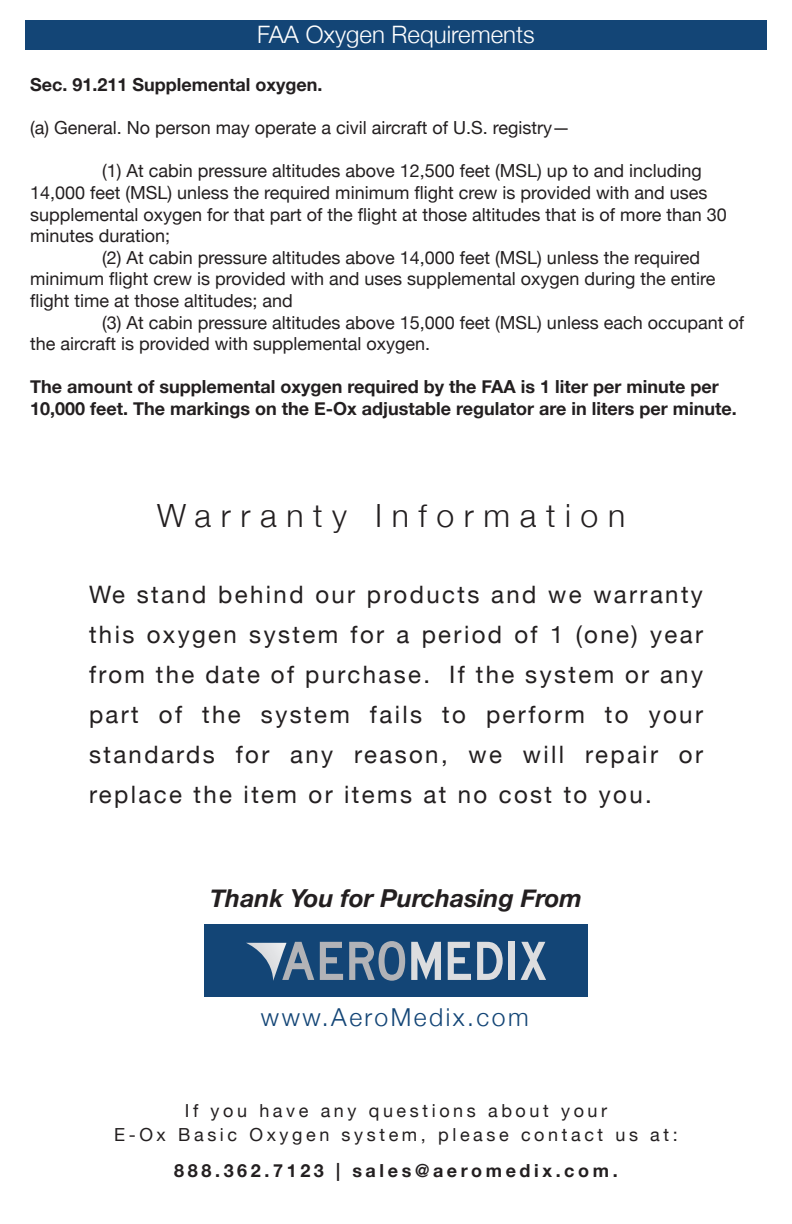
<style>
.page{position:relative;width:792px;height:1224px;background:#fff}
.page>*{position:absolute;margin:0;border:0;box-sizing:border-box;transform-origin:0 0}
.t1{font:300 32px "Helvetica Neue";letter-spacing:.3em;color:#231f20}
.t2{font:italic 700 24.8px "Helvetica Neue";color:#231f20}
.t3{font:300 24.8px "Helvetica Neue";letter-spacing:.1em;color:#134576}
.t4{font:24px/40px "Helvetica Neue";letter-spacing:.1em;color:#231f20;text-align:justify}
.t5{font:300 24px "Helvetica Neue";color:#fff}
.t6{font:18px "Helvetica Neue";color:#231f20}
.t7{font:700 18px/21.6px "Helvetica Neue";color:#231f20}
.t8{font:18px/24px "Helvetica Neue";letter-spacing:.2em;color:#231f20;text-align:center}
.t9{font:700 18px "Helvetica Neue";letter-spacing:.2em;color:#231f20}
</style>
<div class="page">
<div style="left:25px;top:20px;width:742px;height:30px;background:#134576"></div>
<div style="left:204px;top:924px;width:384px;height:73px;background:#134576"></div>
<svg style="left:320px;top:942px;width:23px;height:38px"></svg>
<svg style="left:349px;top:941px;width:56px;height:40px"></svg>
<svg style="left:411px;top:942px;width:30px;height:38px"></svg>
<svg style="left:448px;top:942px;width:23px;height:38px"></svg>
<svg style="left:477px;top:942px;width:26px;height:38px"></svg>
<div style="left:508px;top:942px;width:7px;height:38px;background:#dcdddf"></div>
<svg style="left:521px;top:942px;width:25px;height:38px"></svg>
<svg style="left:246px;top:942px;width:68px;height:39px"></svg>
<h3 class="t5" style="left:257px;top:20px;width:279px">FAA Oxygen Requirements</h3>
<p class="t7" style="left:30px;top:73px;width:294px">Sec. 91.211 Supplemental oxygen.</p>
<p class="t6" style="left:30px;top:117px;width:542px">(a) General. No person may operate a civil aircraft of U.S. registry—</p>
<p class="t6" style="left:102px;top:160px;width:601px">(1) At cabin pressure altitudes above 12,500 feet (MSL) up to and including</p>
<p class="t6" style="left:30px;top:182px;width:679px">14,000 feet (MSL) unless the required minimum flight crew is provided with and uses</p>
<p class="t6" style="left:30px;top:204px;width:698px">supplemental oxygen for that part of the flight at those altitudes that is of more than 30</p>
<p class="t6" style="left:30px;top:225px;width:142px">minutes duration;</p>
<p class="t6" style="left:102px;top:247px;width:599px">(2) At cabin pressure altitudes above 14,000 feet (MSL) unless the required</p>
<p class="t6" style="left:30px;top:268px;width:687px">minimum flight crew is provided with and uses supplemental oxygen during the entire</p>
<p class="t6" style="left:30px;top:290px;width:264px">flight time at those altitudes; and</p>
<p class="t6" style="left:102px;top:312px;width:643px">(3) At cabin pressure altitudes above 15,000 feet (MSL) unless each occupant of</p>
<p class="t6" style="left:30px;top:333px;width:402px">the aircraft is provided with supplemental oxygen.</p>
<p class="t7" style="left:30px;top:376px;width:708px">The amount of supplemental oxygen required by the FAA is 1 liter per minute per<br>10,000 feet. The markings on the E-Ox adjustable regulator are in liters per minute.</p>
<h1 class="t1" style="left:157px;top:497px;width:470px">Warranty Information</h1>
<p class="t4" style="left:89px;top:575px;width:616px">We stand behind our products and we warranty this oxygen system for a period of 1 (one) year from the date of purchase. If the system or any part of the system fails to perform to your standards for any reason, we will repair or replace the item or items at no cost to you.</p>
<h2 class="t2" style="left:210px;top:883px;width:373px">Thank You for Purchasing From</h2>
<h2 class="t3" style="left:261px;top:1002px;width:269px">www.AeroMedix.com</h2>
<p class="t8" style="left:114px;top:1099px;width:565px">If you have any questions about your<br>E-Ox Basic Oxygen system, please contact us at:</p>
<p class="t9" style="left:174px;top:1160px;width:445px">888.362.7123 | sales@aeromedix.com.</p>
</div>
